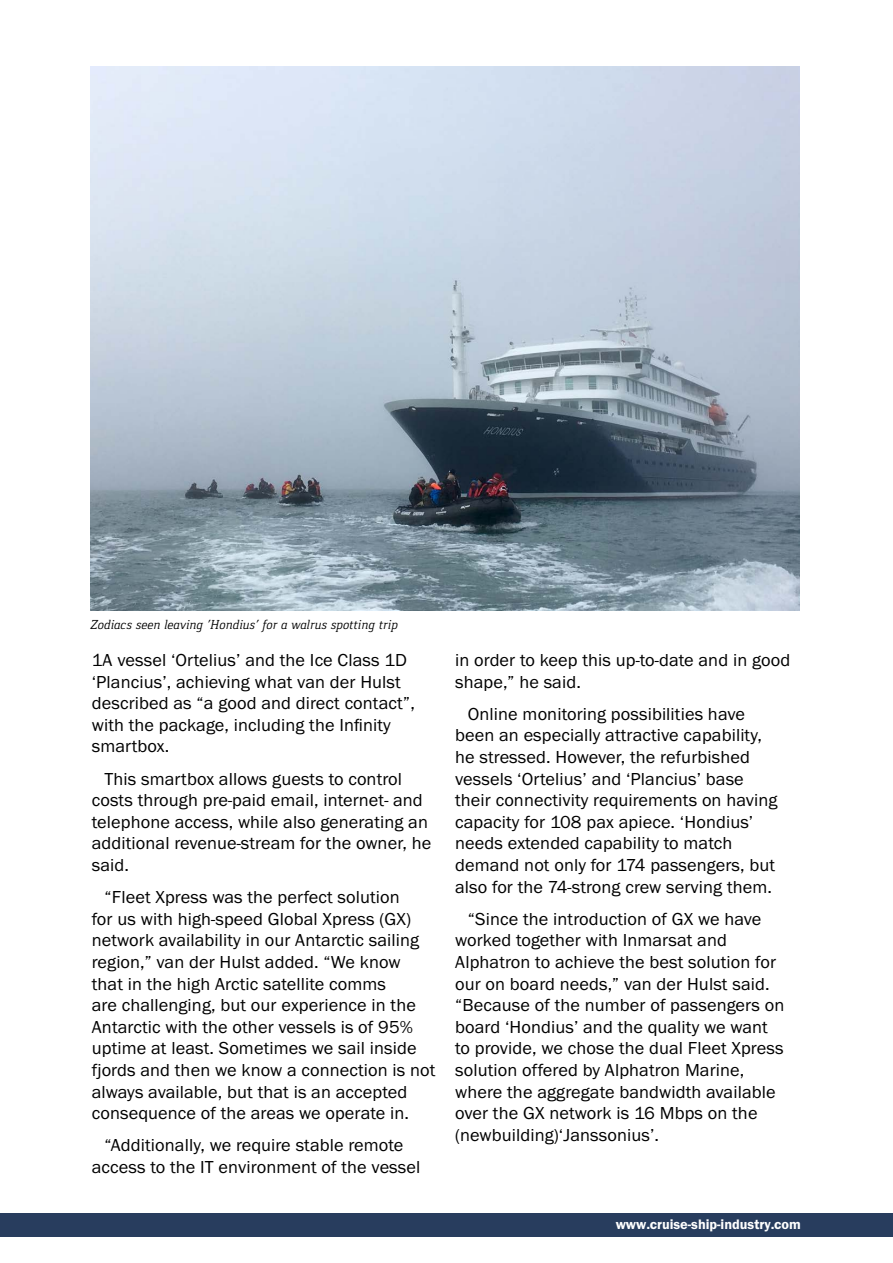
<style>
.page{position:relative;width:893px;height:1263px;background:#fff}
.page>*{position:absolute;margin:0;border:0;box-sizing:border-box;transform-origin:0 0}
.t1{font:18px/21.6px "Franklin Got ITC";letter-spacing:.005em;color:#000}
.t2{font:600 14.25px "Franklin Got ITC";color:#fff}
.t3{font:italic 13.5px "Gaspar";color:#000}
</style>
<div class="page">
<div style="left:0;top:1213px;width:893px;height:23px;background:#283d5e"></div>
<img style="left:91px;top:66px;width:708px;height:544px">
<p class="t3" style="left:91px;top:617px;width:309px">Zodiacs seen leaving ‘Hondius’ for a walrus spotting trip</p>
<p class="t1" style="left:92px;top:649px;width:325px">1A vessel ‘Ortelius’ and the Ice Class 1D ‘Plancius’, achieving what van der Hulst described as “a good and direct contact”, with the package, including the Infinity smartbox.</p>
<p class="t1" style="left:92px;top:768px;width:341px;text-indent:13px">This smartbox allows guests to control costs through pre-paid email, internet- and telephone access, while also generating an additional revenue-stream for the owner, he said.</p>
<p class="t1" style="left:92px;top:887px;width:345px;text-indent:13px">“Fleet Xpress was the perfect solution<br>for us with high-speed Global Xpress (GX) network availability in our Antarctic sailing region,” van der Hulst added. “We know that in the high Arctic satellite comms<br>are challenging, but our experience in the Antarctic with the other vessels is of 95% uptime at least. Sometimes we sail inside fjords and then we know a connection is not always available, but that is an accepted consequence of the areas we operate in.</p>
<p class="t1" style="left:92px;top:1135px;width:330px;text-align:center">“Additionally, we require stable remote access to the IT environment of the vessel</p>
<p class="t1" style="left:455px;top:649px;width:337px">in order to keep this up-to-date and in good shape,” he said.</p>
<p class="t1" style="left:455px;top:703px;width:324px;text-indent:13px">Online monitoring possibilities have been an especially attractive capability, he stressed. However, the refurbished vessels ‘Ortelius’ and ‘Plancius’ base their connectivity requirements on having capacity for 108 pax apiece. ‘Hondius’ needs extended capability to match demand not only for 174 passengers, but also for the 74-strong crew serving them.</p>
<p class="t1" style="left:455px;top:908px;width:331px;text-indent:13px">“Since the introduction of GX we have worked together with Inmarsat and Alphatron to achieve the best solution for our on board needs,” van der Hulst said. “Because of the number of passengers on board ‘Hondius’ and the quality we want to provide, we chose the dual Fleet Xpress solution offered by Alphatron Marine, where the aggregate bandwidth available over the GX network is 16 Mbps on the (newbuilding)‘Janssonius’.</p>
<p class="t2" style="left:616px;top:1216px;width:187px">www.cruise-ship-industry.com</p>
</div>
